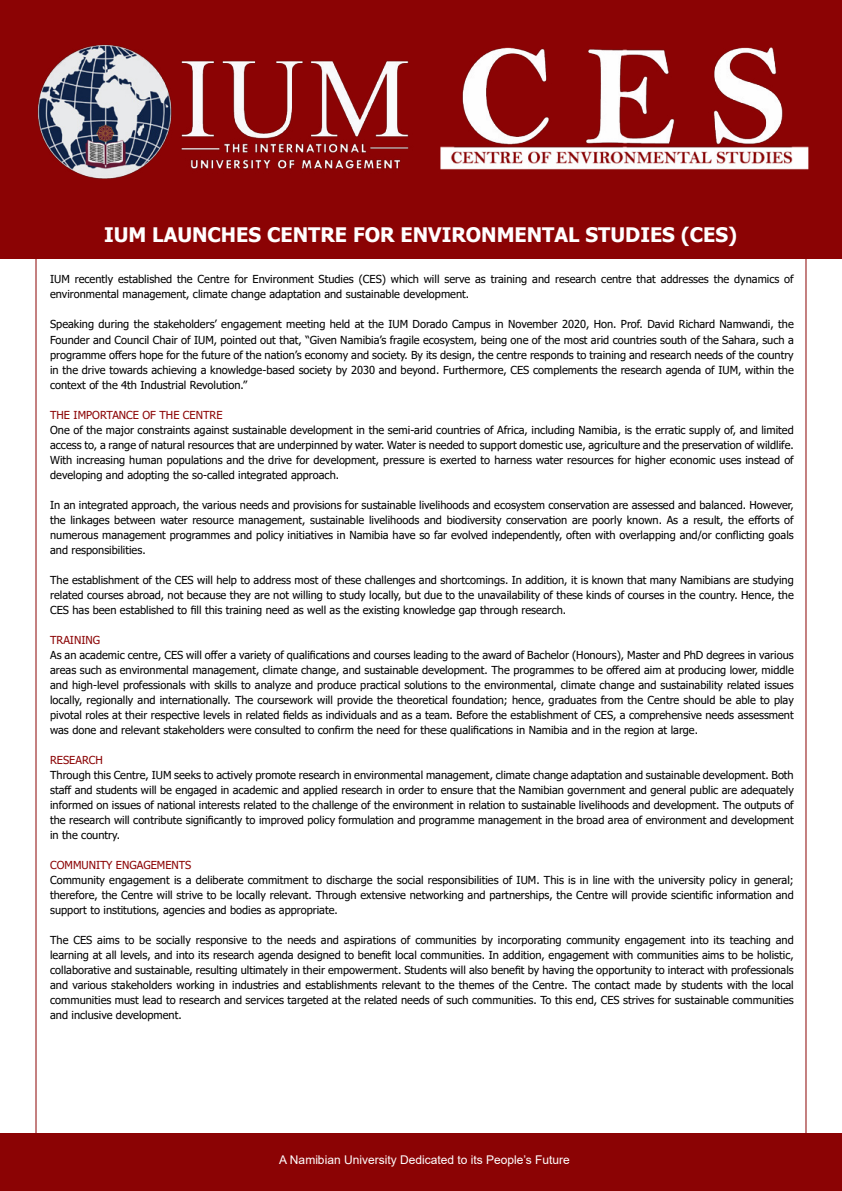
<style>
.page{position:relative;width:842px;height:1191px;background:#fff}
.page>*{position:absolute;margin:0;border:0;box-sizing:border-box;transform-origin:0 0}
.t1{font:700 20px "Tahoma";color:#fff}
.t2{font:12px "Arial";color:#fff}
.t3{font:11px/15px "Tahoma";color:#000;text-align:justify}
.t4{font:11px "Tahoma";color:#8b0304}
</style>
<div class="page">
<div style="left:0;top:0;width:842px;height:259px;background:#8b0304"></div>
<img style="left:37px;top:44px;width:372px;height:135px">
<img style="left:440px;top:47px;width:369px;height:123px">
<div style="left:0;top:1133px;width:842px;height:58px;background:#8b0304"></div>
<p class="t1" style="left:104px;top:221px;width:635px">IUM LAUNCHES CENTRE FOR ENVIRONMENTAL STUDIES (CES)</p>
<p class="t3" style="left:50px;top:272px;width:745px">IUM recently established the Centre for Environment Studies (CES) which will serve as training and research centre that addresses the dynamics of environmental management, climate change adaptation and sustainable development.</p>
<p class="t3" style="left:50px;top:317px;width:745px">Speaking during the stakeholders’ engagement meeting held at the IUM Dorado Campus in November 2020, Hon. Prof. David Richard Namwandi, the Founder and Council Chair of IUM, pointed out that, “Given Namibia’s fragile ecosystem, being one of the most arid countries south of the Sahara, such a programme offers hope for the future of the nation’s economy and society. By its design, the centre responds to training and research needs of the country in the drive towards achieving a knowledge-based society by 2030 and beyond. Furthermore, CES complements the research agenda of IUM, within the context of the 4th Industrial Revolution.”</p>
<p class="t4" style="left:50px;top:407px;width:174px">THE IMPORTANCE OF THE CENTRE</p>
<p class="t3" style="left:50px;top:422px;width:745px">One of the major constraints against sustainable development in the semi-arid countries of Africa, including Namibia, is the erratic supply of, and limited access to, a range of natural resources that are underpinned by water. Water is needed to support domestic use, agriculture and the preservation of wildlife.<br>With increasing human populations and the drive for development, pressure is exerted to harness water resources for higher economic uses instead of developing and adopting the so-called integrated approach.</p>
<p class="t3" style="left:50px;top:497px;width:745px">In an integrated approach, the various needs and provisions for sustainable livelihoods and ecosystem conservation are assessed and balanced. However, the linkages between water resource management, sustainable livelihoods and biodiversity conservation are poorly known. As a result, the efforts of numerous management programmes and policy initiatives in Namibia have so far evolved independently, often with overlapping and/or conflicting goals and responsibilities.</p>
<p class="t3" style="left:50px;top:572px;width:745px">The establishment of the CES will help to address most of these challenges and shortcomings. In addition, it is known that many Namibians are studying related courses abroad, not because they are not willing to study locally, but due to the unavailability of these kinds of courses in the country. Hence, the CES has been established to fill this training need as well as the existing knowledge gap through research.</p>
<p class="t4" style="left:50px;top:632px;width:52px">TRAINING</p>
<p class="t3" style="left:50px;top:647px;width:745px">As an academic centre, CES will offer a variety of qualifications and courses leading to the award of Bachelor (Honours), Master and PhD degrees in various areas such as environmental management, climate change, and sustainable development. The programmes to be offered aim at producing lower, middle and high-level professionals with skills to analyze and produce practical solutions to the environmental, climate change and sustainability related issues locally, regionally and internationally. The coursework will provide the theoretical foundation; hence, graduates from the Centre should be able to play pivotal roles at their respective levels in related fields as individuals and as a team. Before the establishment of CES, a comprehensive needs assessment was done and relevant stakeholders were consulted to confirm the need for these qualifications in Namibia and in the region at large.</p>
<p class="t4" style="left:50px;top:752px;width:54px">RESEARCH</p>
<p class="t3" style="left:50px;top:767px;width:745px">Through this Centre, IUM seeks to actively promote research in environmental management, climate change adaptation and sustainable development. Both staff and students will be engaged in academic and applied research in order to ensure that the Namibian government and general public are adequately informed on issues of national interests related to the challenge of the environment in relation to sustainable livelihoods and development. The outputs of the research will contribute significantly to improved policy formulation and programme management in the broad area of environment and development in the country.</p>
<p class="t4" style="left:50px;top:857px;width:143px">COMMUNITY ENGAGEMENTS</p>
<p class="t3" style="left:50px;top:872px;width:745px">Community engagement is a deliberate commitment to discharge the social responsibilities of IUM. This is in line with the university policy in general; therefore, the Centre will strive to be locally relevant. Through extensive networking and partnerships, the Centre will provide scientific information and support to institutions, agencies and bodies as appropriate.</p>
<p class="t3" style="left:50px;top:932px;width:745px">The CES aims to be socially responsive to the needs and aspirations of communities by incorporating community engagement into its teaching and learning at all levels, and into its research agenda designed to benefit local communities. In addition, engagement with communities aims to be holistic, collaborative and sustainable, resulting ultimately in their empowerment. Students will also benefit by having the opportunity to interact with professionals and various stakeholders working in industries and establishments relevant to the themes of the Centre. The contact made by students with the local communities must lead to research and services targeted at the related needs of such communities. To this end, CES strives for sustainable communities and inclusive development.</p>
<p class="t2" style="left:279px;top:1151px;width:292px">A Namibian University Dedicated to its People’s Future</p>
</div>
